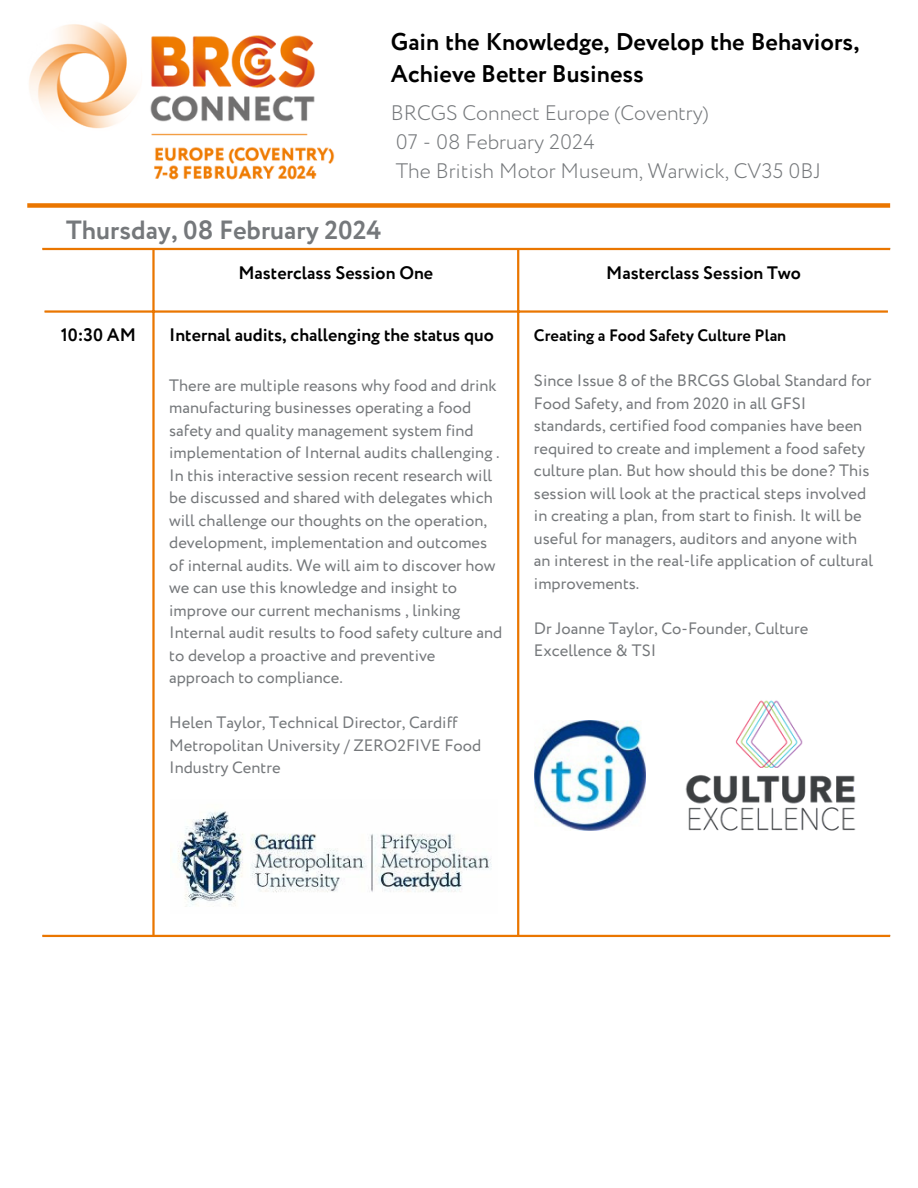
<style>
.page{position:relative;width:918px;height:1188px;background:#fff}
.page>*{position:absolute;margin:0;border:0;box-sizing:border-box;transform-origin:0 0}
.t1{font:700 26.25px "Circe";color:#75787b}
.t2{font:700 24.15px/31.5px "Circe";color:#000}
.t3{font:300 21px "Circe";color:#75787b}
.t4{font:700 18px "Circe";color:#000}
.t5{font:16.5px/22.5px "Circe";color:#75787b}
.t6{font:700 16.5px "Circe";color:#000}
</style>
<div class="page">
<hr style="left:152px;top:250px;width:3px;height:685px;background:#ea7600">
<hr style="left:517px;top:250px;width:2px;height:685px;background:#ea7600">
<hr style="left:42px;top:248px;width:848px;height:2px;background:#ea7600">
<hr style="left:45px;top:310px;width:843px;height:3px;background:#ea7600">
<hr style="left:42px;top:935px;width:848px;height:2px;background:#ea7600">
<div style="left:27px;top:203px;width:863px;height:5px;background:#ea7600"></div>
<img style="left:29px;top:23px;width:305px;height:157px">
<img style="left:535px;top:720px;width:110px;height:111px">
<img style="left:685px;top:700px;width:171px;height:131px">
<img style="left:178px;top:811px;width:314px;height:96px">
<p class="t2" style="left:391px;top:28px;width:470px">Gain the Knowledge, Develop the Behaviors,<br>Achieve Better Business</p>
<p class="t3" style="left:391px;top:99px;width:319px">BRCGS Connect Europe (Coventry)</p>
<p class="t3" style="left:396px;top:128px;width:200px">07 - 08 February 2024</p>
<p class="t3" style="left:396px;top:157px;width:427px">The British Motor Museum, Warwick, CV35 0BJ</p>
<p class="t1" style="left:66px;top:212px;width:317px">Thursday, 08 February 2024</p>
<p class="t4" style="left:238px;top:260px;width:196px">Masterclass Session One</p>
<h1 class="t4" style="left:606px;top:260px;width:196px">Masterclass Session Two</h1>
<p class="t4" style="left:61px;top:323px;width:77px">10:30 AM</p>
<p class="t4" style="left:169px;top:323px;width:326px">Internal audits, challenging the status quo</p>
<p class="t5" style="left:169px;top:375px;width:335px">There are multiple reasons why food and drink manufacturing businesses operating a food safety and quality management system find implementation of Internal audits challenging .<br>In this interactive session recent research will be discussed and shared with delegates which will challenge our thoughts on the operation, development, implementation and outcomes of internal audits. We will aim to discover how we can use this knowledge and insight to improve our current mechanisms , linking Internal audit results to food safety culture and to develop a proactive and preventive approach to compliance.</p>
<p class="t5" style="left:169px;top:712px;width:313px">Helen Taylor, Technical Director, Cardiff<br>Metropolitan University / ZERO2FIVE Food<br>Industry Centre</p>
<p class="t6" style="left:534px;top:325px;width:254px">Creating a Food Safety Culture Plan</p>
<p class="t5" style="left:534px;top:370px;width:341px">Since Issue 8 of the BRCGS Global Standard for Food Safety, and from 2020 in all GFSI standards, certified food companies have been required to create and implement a food safety culture plan. But how should this be done? This session will look at the practical steps involved in creating a plan, from start to finish. It will be useful for managers, auditors and anyone with an interest in the real-life application of cultural improvements.</p>
<p class="t5" style="left:534px;top:618px;width:276px">Dr Joanne Taylor, Co-Founder, Culture<br>Excellence &amp; TSI</p>
</div>
